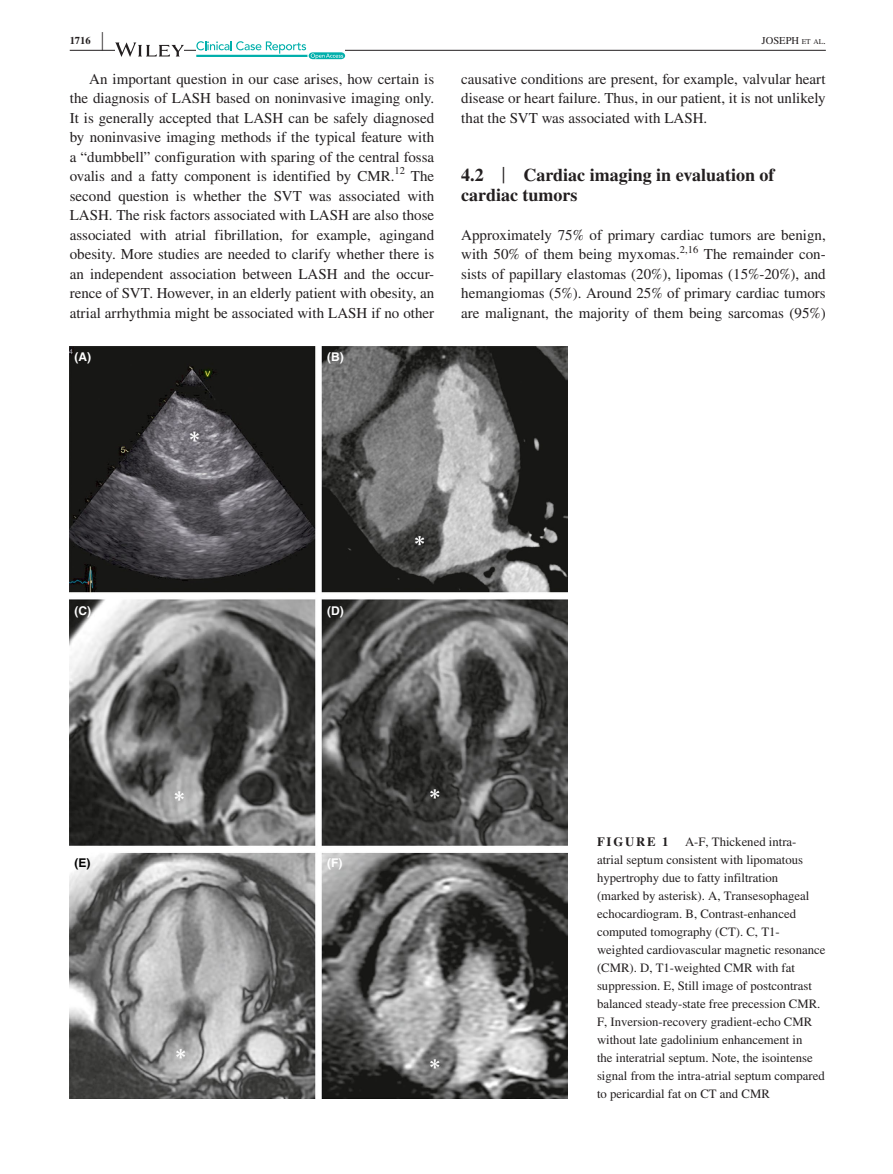
<style>
.page{position:relative;width:893px;height:1174px;background:#fff}
.page>*{position:absolute;margin:0;border:0;box-sizing:border-box;transform-origin:0 0}
.t1{font:700 25.95px "STIX";color:#231f20;scale:.36 1}
.t2{font:700 18px/19.5px "STIX";color:#231f20}
.t3{font:15px/19.5px "STIX";color:#231f20;text-align:justify}
.t4{font:12.75px/18px "STIX";color:#231f20}
.t5{font:700 12.75px "STIX";letter-spacing:.14em;color:#231f20}
.t6{font:700 12px "Helvetica";color:#fff}
.t7{font:700 12px "Helvetica";color:#000}
.t8{font:10.5px "STIX";color:#231f20}
.t9{font:10.5px "STIX";color:#231f20}
.t10{font:700 10.5px "STIX";color:#231f20}
.s1{font-size:7.35px}
.s2{font-weight:400;font-size:23.7px}
</style>
<div class="page">
<hr style="left:70px;top:50px;width:756px;height:1px;background:#231f20">
<svg style="left:115px;top:42px;width:69px;height:15px"></svg>
<svg style="left:196px;top:41px;width:149px;height:18px"></svg>
<img style="left:70px;top:347px;width:497px;height:751px">
<p class="t10" style="left:70px;top:34px;width:22px">1716</p>
<h1 class="t1" style="left:102px;top:26px;width:7px">|</h1>
<p class="t8" style="left:762px;top:33px;width:65px">JOSEPH <span class="s1">et al</span>.</p>
<p class="t3" style="left:70px;top:70px;width:366px;text-indent:20px">An important question in our case arises, how certain is the diagnosis of LASH based on noninvasive imaging only.<br>It is generally accepted that LASH can be safely diagnosed by noninvasive imaging methods if the typical feature with a “dumbbell” configuration with sparing of the central fossa ovalis and a fatty component is identified by CMR.</p>
<p class="t3" style="left:461px;top:70px;width:366px">causative conditions are present, for example, valvular heart disease or heart failure. Thus, in our patient, it is not unlikely that the SVT was associated with LASH.</p>
<p class="t2" style="left:461px;top:165px;width:315px">4.2 <span class="s2">|</span> Cardiac imaging in evaluation of cardiac tumors</p>
<p class="t3" style="left:461px;top:226px;width:366px">Approximately 75% of primary cardiac tumors are benign, with 50% of them being myxomas.</p>
<p class="t9" style="left:394px;top:164px;width:12px">12</p>
<p class="t3" style="left:70px;top:167px;width:366px;text-indent:341px">The second question is whether the SVT was associated with LASH. The risk factors associated with LASH are also those associated with atrial fibrillation, for example, agingand obesity. More studies are needed to clarify whether there is an independent association between LASH and the occur&shy;rence of SVT. However, in an elderly patient with obesity, an atrial arrhythmia might be associated with LASH if no other</p>
<p class="t9" style="left:680px;top:242px;width:20px">2,16</p>
<p class="t3" style="left:461px;top:245px;width:366px;text-indent:243px">The remainder con&shy;sists of papillary elastomas (20%), lipomas (15%-20%), and hemangiomas (5%). Around 25% of primary cardiac tumors are malignant, the majority of them being sarcomas (95%)</p>
<p class="t6" style="left:74px;top:350px;width:18px">(A)</p>
<p class="t6" style="left:327px;top:350px;width:18px">(B)</p>
<p class="t6" style="left:74px;top:604px;width:18px">(C)</p>
<p class="t6" style="left:327px;top:604px;width:18px">(D)</p>
<p class="t7" style="left:74px;top:855px;width:17px">(E)</p>
<p class="t6" style="left:327px;top:855px;width:17px">(F)</p>
<p class="t5" style="left:597px;top:834px;width:73px">FIGURE 1</p>
<p class="t4" style="left:597px;top:833px;width:230px;text-indent:88px">A-F, Thickened intra&shy;atrial septum consistent with lipomatous hypertrophy due to fatty infiltration<br>(marked by asterisk). A, Transesophageal echocardiogram. B, Contrast-enhanced computed tomography (CT). C, T1- weighted cardiovascular magnetic resonance (CMR). D, T1-weighted CMR with fat suppression. E, Still image of postcontrast balanced steady-state free precession CMR.<br>F, Inversion-recovery gradient-echo CMR without late gadolinium enhancement in<br>the interatrial septum. Note, the isointense signal from the intra-atrial septum compared to pericardial fat on CT and CMR</p>
</div>
